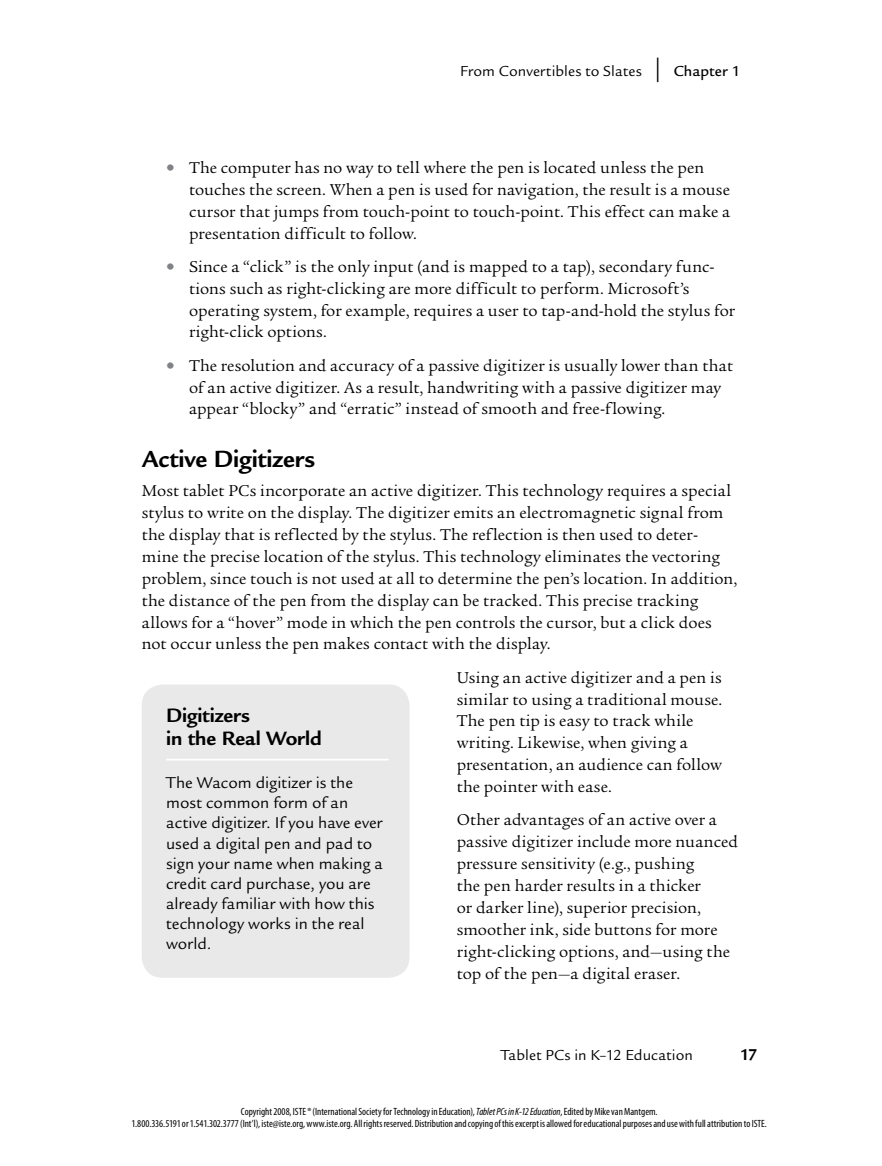
<style>
.page{position:relative;width:882px;height:1166px;background:#fff}
.page>*{position:absolute;margin:0;border:0;box-sizing:border-box;transform-origin:0 0}
.t1{font:700 25.38px "Legacy Sans Std";letter-spacing:-.005em;color:#000}
.t2{font:700 21px/22.8px "Legacy Sans Std";letter-spacing:-.005em;color:#000}
.t3{font:17.15px/21.9px "Legacy Serif Std";letter-spacing:.01em;color:#000}
.t4{font:17.15px/20.1px "Legacy Sans Std";color:#000}
.t5{font:700 17.15px "Legacy Sans Std";color:#000}
.t6{font:15.75px "Legacy Sans Std";letter-spacing:.01em;color:#000}
.t7{font:condensed 10.5px/12.6px "Myriad Pro";color:#000;text-align:center}
.s1{font-size:24.5px}
.s2{font-weight:500}
.s3{font-weight:900;font-size:31.5px;color:#808285}
.s4{font-style:italic}
</style>
<div class="page">
<div style="left:142px;top:684px;width:268px;height:293px;background:#e9e9ea;border-radius:21px"></div>
<hr style="left:166px;top:758px;width:223px;height:2px;background:#fff">
<p class="t6" style="left:460px;top:63px;width:281px">From Convertibles to Slates <span class="s1">|</span> <span class="s2">Chapter 1</span></p>
<p class="t3" style="left:189px;top:157px;width:543px;text-indent:-24px"><span class="s3">•</span> The computer has no way to tell where the pen is located unless the pen touches the screen. When a pen is used for navigation, the result is a mouse cursor that jumps from touch-point to touch-point. This effect can make a presentation difficult to follow.</p>
<p class="t3" style="left:189px;top:256px;width:548px;text-indent:-24px"><span class="s3">•</span> Since a “click” is the only input (and is mapped to a tap), secondary func&shy;tions such as right-clicking are more difficult to perform. Microsoft’s operating system, for example, requires a user to tap-and-hold the stylus for right-click options.</p>
<p class="t3" style="left:189px;top:354px;width:546px;text-indent:-24px"><span class="s3">•</span> The resolution and accuracy of a passive digitizer is usually lower than that of an active digitizer. As a result, handwriting with a passive digitizer may appear “blocky” and “erratic” instead of smooth and free-flowing.</p>
<h1 class="t1" style="left:142px;top:444px;width:175px">Active Digitizers</h1>
<p class="t3" style="left:142px;top:480px;width:597px">Most tablet PCs incorporate an active digitizer. This technology requires a special stylus to write on the display. The digitizer emits an electromagnetic signal from the display that is reflected by the stylus. The reflection is then used to deter&shy;mine the precise location of the stylus. This technology eliminates the vectoring problem, since touch is not used at all to determine the pen’s location. In addition, the distance of the pen from the display can be tracked. This precise tracking allows for a “hover” mode in which the pen controls the cursor, but a click does not occur unless the pen makes contact with the display.</p>
<p class="t3" style="left:457px;top:666px;width:267px">Using an active digitizer and a pen is similar to using a traditional mouse.<br>The pen tip is easy to track while writing. Likewise, when giving a presentation, an audience can follow the pointer with ease.</p>
<p class="t3" style="left:457px;top:809px;width:283px">Other advantages of an active over a passive digitizer include more nuanced pressure sensitivity (e.g., pushing<br>the pen harder results in a thicker<br>or darker line), superior precision, smoother ink, side buttons for more right-clicking options, and—using the top of the pen—a digital eraser.</p>
<p class="t2" style="left:166px;top:704px;width:157px">Digitizers<br>in the Real World</p>
<p class="t4" style="left:166px;top:773px;width:218px">The Wacom digitizer is the most common form of an active digitizer. I f you have ever used a digital pen and pad to sign your name when making a credit card purchase, you are already familiar with how this technology works in the real world.</p>
<p class="t6" style="left:501px;top:1045px;width:194px">Tablet PCs in K–12 Education</p>
<p class="t5" style="left:740px;top:1044px;width:19px">17</p>
<p class="t7" style="left:132px;top:1104px;width:637px">Copyright 2008, ISTE ® (International Society for Technology in Education), <span class="s4">Tablet PCs in K-12 Education</span>, Edited by Mike van Mantgem.<br>1.800.336.5191 or 1.541.302.3777 (Int’l), iste@iste.org, www.iste.org. All rights reserved. Distribution and copying of this excerpt is allowed for educational purposes and use with full attribution to ISTE.</p>
</div>
